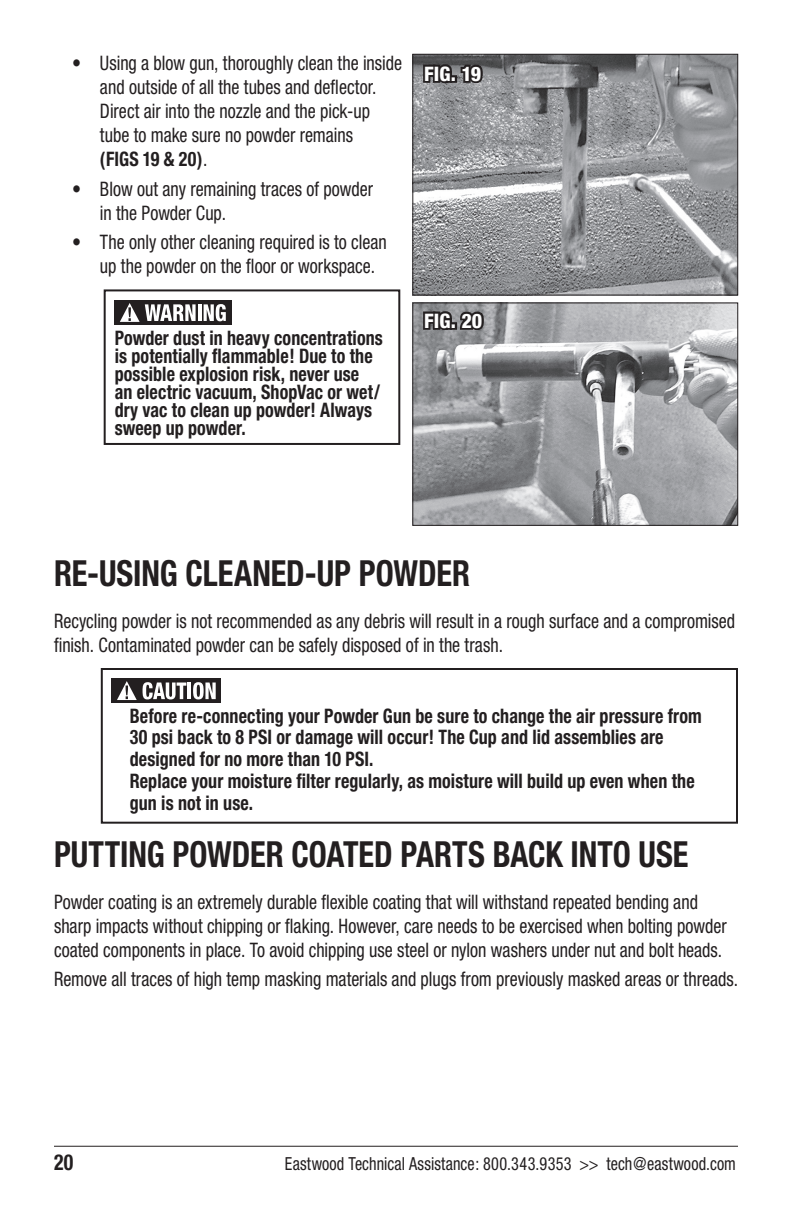
<style>
.page{position:relative;width:792px;height:1224px;background:#fff}
.page>*{position:absolute;margin:0;border:0;box-sizing:border-box;transform-origin:0 0}
.t1{font:700 condensed 36px "Helvetica Neue";letter-spacing:-.005em;color:#231f20;scale:.9 1}
.t2{font:700 condensed 22px "Helvetica Neue";color:#231f20;scale:.9 1}
.t3{font:condensed 20px/24px "Helvetica Neue";color:#231f20;scale:.9 1}
.t4{font:700 condensed 20px/18px "Helvetica Neue";letter-spacing:.005em;color:#231f20;scale:.9 1}
.t5{font:800 condensed 20px "Helvetica Neue";letter-spacing:.01em;color:#fff}
.t6{font:condensed 18px "Helvetica Neue";letter-spacing:.01em;color:#231f20;scale:.9 1}
.s1{font-weight:700}
</style>
<div class="page">
<hr style="left:54px;top:1146px;width:684px;height:1px;background:#231f20">
<img style="left:415px;top:56px;width:321px;height:237px">
<div style="left:413px;top:54px;width:325px;height:241px;border:1px solid #231f20"></div>
<svg style="left:421px;top:58px;width:64px;height:27px;background:#484648"></svg>
<img style="left:415px;top:305px;width:321px;height:219px">
<div style="left:413px;top:303px;width:325px;height:223px;border:1px solid #231f20"></div>
<svg style="left:421px;top:306px;width:65px;height:26px;background:#555355"></svg>
<div style="left:104px;top:289px;width:296px;height:156px;border:2px solid #231f20"></div>
<div style="left:114px;top:300px;width:117px;height:25px;background:#231f20"></div>
<svg style="left:120px;top:303px;width:76px;height:19px"></svg>
<hr style="left:198px;top:304px;width:3px;height:17px;background:#fff">
<svg style="left:204px;top:304px;width:22px;height:17px"></svg>
<div style="left:101px;top:668px;width:637px;height:156px;border:2px solid #231f20"></div>
<div style="left:111px;top:678px;width:110px;height:25px;background:#231f20"></div>
<svg style="left:117px;top:681px;width:20px;height:19px"></svg>
<svg style="left:143px;top:682px;width:43px;height:17px"></svg>
<hr style="left:188px;top:683px;width:3px;height:16px;background:#fff">
<svg style="left:193px;top:682px;width:23px;height:17px"></svg>
<p class="t3" style="left:100px;top:51px;width:337px;text-indent:-28px">• Using a blow gun, thoroughly clean the inside and outside of all the tubes and deflector.<br>Direct air into the nozzle and the pick-up tube to make sure no powder remains<br><span class="s1">(FIGS 19 &amp; 20)</span>.</p>
<p class="t3" style="left:100px;top:176px;width:305px;text-indent:-28px">• Blow out any remaining traces of powder in the Powder Cup.</p>
<p class="t3" style="left:100px;top:230px;width:320px;text-indent:-28px">• The only other cleaning required is to clean up the powder on the floor or workspace.</p>
<p class="t4" style="left:115px;top:328px;width:300px">Powder dust in heavy concentrations is potentially flammable! Due to the possible explosion risk, never use<br>an electric vacuum, ShopVac or wet/ dry vac to clean up powder! Always sweep up powder.</p>
<p class="t5" style="left:424px;top:61px;width:59px">FIG. 19</p>
<p class="t5" style="left:424px;top:308px;width:60px">FIG. 20</p>
<h1 class="t1" style="left:54px;top:552px;width:464px">RE-USING CLEANED-UP POWDER</h1>
<p class="t3" style="left:54px;top:609px;width:758px">Recycling powder is not recommended as any debris will result in a rough surface and a compromised finish. Contaminated powder can be safely disposed of in the trash.</p>
<p class="t4" style="left:130px;top:704px;width:637px;line-height:21.8px">Before re-connecting your Powder Gun be sure to change the air pressure from 30 psi back to 8 PSI or damage will occur! The Cup and lid assemblies are designed for no more than 10 PSI.<br>Replace your moisture filter regularly, as moisture will build up even when the gun is not in use.</p>
<h1 class="t1" style="left:54px;top:832px;width:706px">PUTTING POWDER COATED PARTS BACK INTO USE</h1>
<p class="t3" style="left:54px;top:889px;width:749px">Powder coating is an extremely durable flexible coating that will withstand repeated bending and sharp impacts without chipping or flaking. However, care needs to be exercised when bolting powder coated components in place. To avoid chipping use steel or nylon washers under nut and bolt heads.</p>
<p class="t3" style="left:54px;top:967px;width:762px">Remove all traces of high temp masking materials and plugs from previously masked areas or threads.</p>
<p class="t2" style="left:54px;top:1149px;width:23px">20</p>
<p class="t6" style="left:285px;top:1153px;width:503px">Eastwood Technical Assistance: 800.343.9353 &gt;&gt; tech@eastwood.com</p>
</div>
